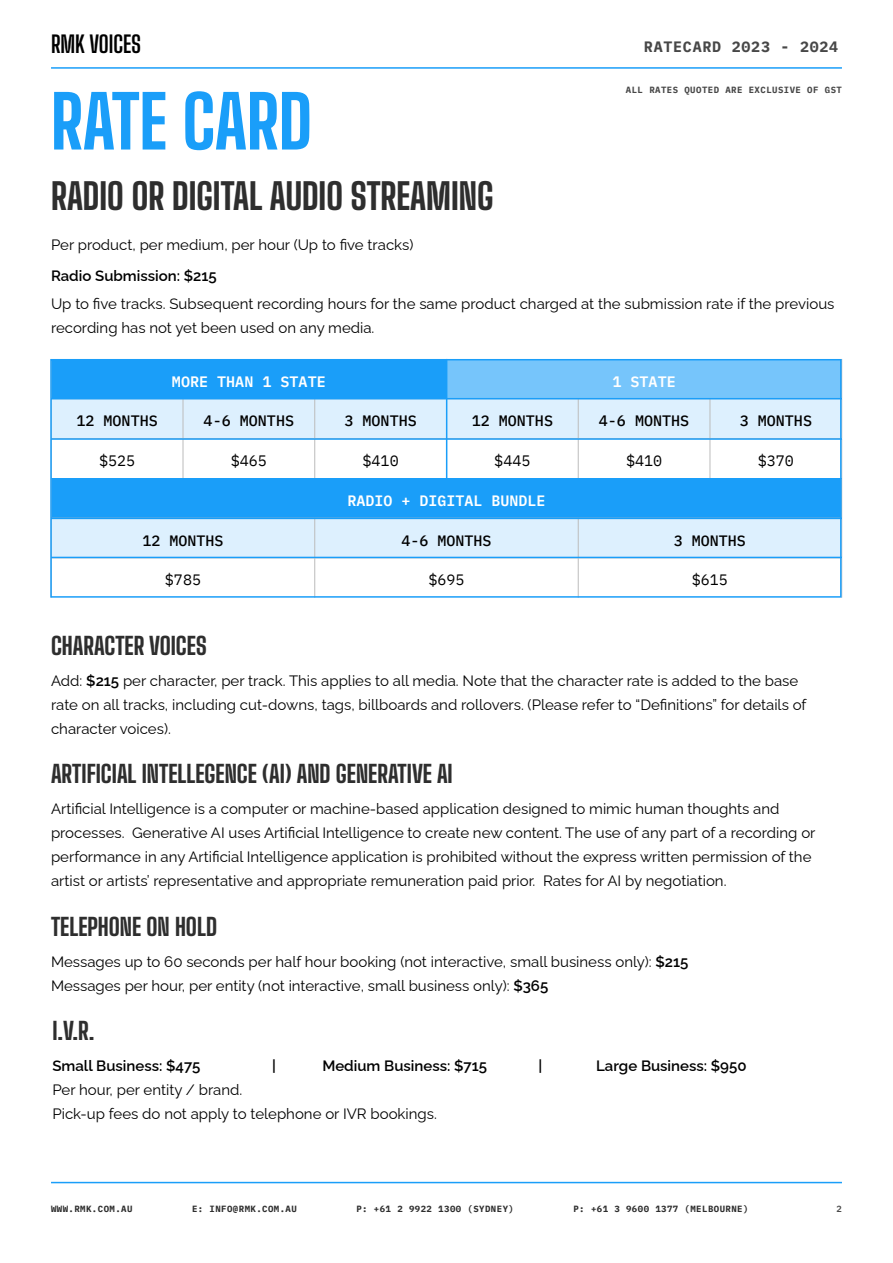
<style>
.page{position:relative;width:893px;height:1263px;background:#fff}
.page>*{position:absolute;margin:0;border:0;box-sizing:border-box;transform-origin:0 0}
.t1{font:800 72px "Big Shoulders Display";color:#1a9ef9}
.t2{font:800 36px "Big Shoulders Display";color:#2e2e2e}
.t3{font:800 24px "Big Shoulders Display";color:#2e2e2e}
.t4{font:700 23.25px "Big Shoulders Display";color:#000}
.t5{font:15px/24px "Raleway";color:#000}
.t6{font:600 15px "Raleway";color:#000}
.t7{font:500 15px "IBM Plex Mono";color:#000}
.t8{font:600 15px "IBM Plex Mono";color:#fff}
.t9{font:15px "IBM Plex Mono";color:#000}
.t10{font:700 15px "IBM Plex Mono";letter-spacing:.05em;color:#474747}
.t11{font:700 9px "IBM Plex Mono";letter-spacing:.05em;color:#2e2e2e}
.t12{font:700 9px "IBM Plex Mono";letter-spacing:.05em;color:#474747}
.t13{font:600 9px "IBM Plex Mono";color:#474747}
.s1{font-weight:600}
</style>
<div class="page">
<hr style="left:51px;top:1182px;width:791px;height:1px;background:#1a9ef9">
<hr style="left:51px;top:67px;width:791px;height:2px;background:#1a9ef9">
<div style="left:51px;top:359px;width:395px;height:40px;background:#1a9ef9"></div>
<div style="left:446px;top:359px;width:396px;height:40px;background:#76c5fb"></div>
<svg style="left:53px;top:399px;width:786px;height:80px"></svg>
<hr style="left:183px;top:399px;width:1px;height:39px;background:#bcbcbc">
<hr style="left:314px;top:399px;width:1px;height:39px;background:#bcbcbc">
<hr style="left:578px;top:399px;width:1px;height:39px;background:#bcbcbc">
<hr style="left:710px;top:399px;width:1px;height:39px;background:#bcbcbc">
<hr style="left:183px;top:439px;width:1px;height:40px;background:#bcbcbc">
<hr style="left:314px;top:439px;width:1px;height:40px;background:#bcbcbc">
<hr style="left:578px;top:439px;width:1px;height:40px;background:#bcbcbc">
<hr style="left:710px;top:439px;width:1px;height:40px;background:#bcbcbc">
<div style="left:51px;top:479px;width:791px;height:39px;background:#1a9ef9"></div>
<svg style="left:53px;top:519px;width:786px;height:76px"></svg>
<hr style="left:314px;top:518px;width:1px;height:39px;background:#bcbcbc">
<hr style="left:578px;top:518px;width:1px;height:39px;background:#bcbcbc">
<hr style="left:314px;top:558px;width:1px;height:40px;background:#bcbcbc">
<hr style="left:578px;top:558px;width:1px;height:40px;background:#bcbcbc">
<div style="left:50px;top:359px;width:792px;height:239px;border:2px solid #1a9ef9"></div>
<hr style="left:51px;top:398px;width:791px;height:1px;background:#1a9ef9">
<hr style="left:51px;top:438px;width:791px;height:2px;background:#1a9ef9">
<hr style="left:51px;top:557px;width:791px;height:1px;background:#1a9ef9">
<hr style="left:446px;top:359px;width:1px;height:129px;background:#1a9ef9">
<hr style="left:51px;top:518px;width:791px;height:1px;background:#1a9ef9">
<h3 class="t4" style="left:51px;top:25px;width:91px">RMK VOICES</h3>
<p class="t10" style="left:644px;top:35px;width:196px">RATECARD 2023 - 2024</p>
<h1 class="t1" style="left:51px;top:63px;width:263px">RATE CARD</h1>
<h2 class="t2" style="left:51px;top:167px;width:444px">RADIO OR DIGITAL AUDIO STREAMING</h2>
<p class="t5" style="left:51px;top:231px;width:364px">Per product, per medium, per hour (Up to five tracks)</p>
<p class="t12" style="left:626px;top:82px;width:217px">ALL RATES QUOTED ARE EXCLUSIVE OF GST</p>
<p class="t6" style="left:51px;top:264px;width:167px">Radio Submission: $215</p>
<p class="t5" style="left:51px;top:290px;width:785px">Up to five tracks. Subsequent recording hours for the same product charged at the submission rate if the previous recording has not yet been used on any media.</p>
<p class="t8" style="left:172px;top:369px;width:155px">MORE THAN 1 STATE</p>
<p class="t8" style="left:612px;top:369px;width:65px">1 STATE</p>
<p class="t7" style="left:76px;top:409px;width:83px">12 MONTHS</p>
<p class="t7" style="left:204px;top:409px;width:92px">4-6 MONTHS</p>
<p class="t7" style="left:344px;top:409px;width:74px">3 MONTHS</p>
<p class="t7" style="left:472px;top:409px;width:83px">12 MONTHS</p>
<p class="t7" style="left:599px;top:409px;width:92px">4-6 MONTHS</p>
<p class="t7" style="left:740px;top:409px;width:74px">3 MONTHS</p>
<p class="t9" style="left:99px;top:450px;width:38px">$525</p>
<p class="t9" style="left:231px;top:450px;width:38px">$465</p>
<p class="t9" style="left:363px;top:450px;width:38px">$410</p>
<p class="t9" style="left:494px;top:450px;width:38px">$445</p>
<p class="t9" style="left:626px;top:450px;width:38px">$410</p>
<p class="t9" style="left:758px;top:450px;width:38px">$370</p>
<p class="t8" style="left:347px;top:489px;width:200px">RADIO + DIGITAL BUNDLE</p>
<p class="t7" style="left:142px;top:529px;width:82px">12 MONTHS</p>
<p class="t7" style="left:401px;top:529px;width:91px">4-6 MONTHS</p>
<p class="t7" style="left:674px;top:529px;width:73px">3 MONTHS</p>
<p class="t9" style="left:165px;top:569px;width:37px">$785</p>
<p class="t9" style="left:428px;top:569px;width:37px">$695</p>
<p class="t9" style="left:692px;top:569px;width:37px">$615</p>
<h3 class="t3" style="left:51px;top:626px;width:157px">CHARACTER VOICES</h3>
<p class="t5" style="left:51px;top:667px;width:757px">Add: <span class="s1">$215</span> per character, per track. This applies to all media. Note that the character rate is added to the base rate on all tracks, including cut-downs, tags, billboards and rollovers. (Please refer to “Definitions” for details of character voices).</p>
<h3 class="t3" style="left:51px;top:754px;width:403px">ARTIFICIAL INTELLEGENCE (AI) AND GENERATIVE AI</h3>
<p class="t5" style="left:51px;top:795px;width:766px">Artificial Intelligence is a computer or machine-based application designed to mimic human thoughts and processes. Generative AI uses Artificial Intelligence to create new content. The use of any part of a recording or performance in any Artificial Intelligence application is prohibited without the express written permission of the artist or artists’ representative and appropriate remuneration paid prior. Rates for AI by negotiation.</p>
<h3 class="t3" style="left:51px;top:907px;width:168px">TELEPHONE ON HOLD</h3>
<p class="t5" style="left:51px;top:948px;width:639px">Messages up to 60 seconds per half hour booking (not interactive, small business only): <span class="s1">$215<br></span>Messages per hour, per entity (not interactive, small business only): <span class="s1">$365</span></p>
<h3 class="t3" style="left:52px;top:1011px;width:44px">I.V.R.</h3>
<p class="t6" style="left:52px;top:1054px;width:149px">Small Business: $475</p>
<p class="t6" style="left:272px;top:1054px;width:5px">|</p>
<p class="t6" style="left:322px;top:1054px;width:166px">Medium Business: $715</p>
<p class="t6" style="left:538px;top:1054px;width:5px">|</p>
<p class="t6" style="left:596px;top:1054px;width:152px">Large Business: $950</p>
<p class="t5" style="left:52px;top:1076px;width:386px">Per hour, per entity / brand.<br>Pick-up fees do not apply to telephone or IVR bookings.</p>
<p class="t11" style="left:51px;top:1201px;width:83px">WWW.RMK.COM.AU</p>
<p class="t11" style="left:192px;top:1201px;width:106px">E: INFO@RMK.COM.AU</p>
<p class="t11" style="left:356px;top:1201px;width:159px">P: +61 2 9922 1300 (SYDNEY)</p>
<p class="t11" style="left:573px;top:1201px;width:177px">P: +61 3 9600 1377 (MELBOURNE)</p>
<p class="t13" style="left:836px;top:1201px;width:7px">2</p>
</div>
